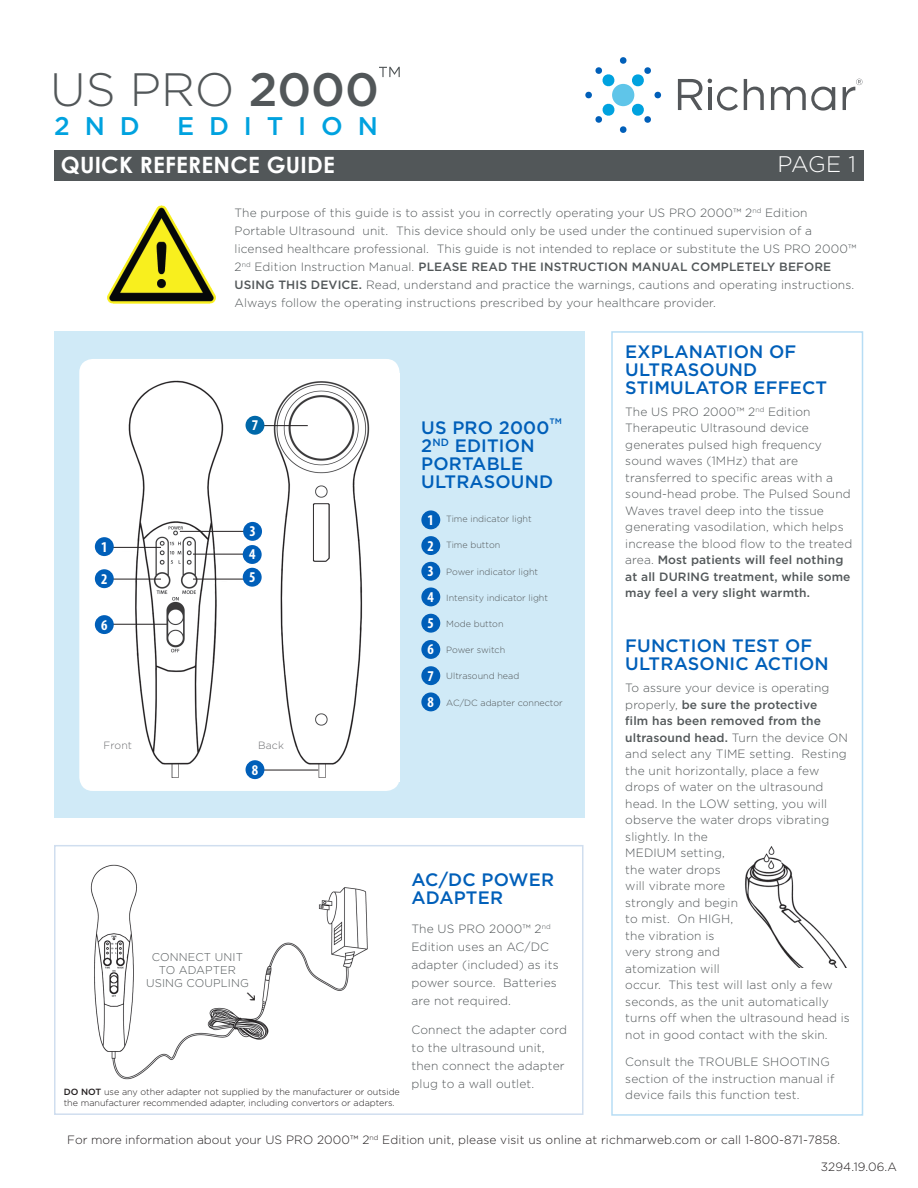
<style>
.page{position:relative;width:918px;height:1188px;background:#fff}
.page>*{position:absolute;margin:0;border:0;box-sizing:border-box;transform-origin:0 0}
.t1{font:300 46.8px "Gotham";color:#525759}
.t2{font:500 25.5px "Gotham";letter-spacing:.58em;color:#00a2df}
.t3{font:700 22.5px "Century Gothic";letter-spacing:.01em;color:#fff}
.Body_Gotham_Light_8{font:300 22.5px "Gotham";color:#fff}
.BIG_BLUE_CAPS{font:500 18px/18px "Gotham";letter-spacing:.01em;color:#005fb9}
.t4{font:700 condensed 15px "Myriad Pro";color:#fff}
.t5{font:300 12px/16.5px "Gotham";letter-spacing:.01em;color:#525759}
.Body_Gotham_Light_8-2{font:300 12px "Gotham";letter-spacing:.01em;color:#231f20}
.t6{font:300 11.25px/12.8px "Gotham";letter-spacing:.01em;color:#525759;text-align:center}
.t7{font:300 10.5px "Gotham";letter-spacing:.01em;color:#6c6d70}
.t8{font:300 9px "Gotham";color:#525759}
.t9{font:300 9px/10.8px "Gotham";color:#231f20}
.s1{font-weight:500}
</style>
<div class="page">
<div style="left:54px;top:332px;width:531px;height:486px;background:#d0eaf7"></div>
<div style="left:611px;top:331px;width:252px;height:785px;border:2px solid #b7ddf5"></div>
<div style="left:79px;top:359px;width:321px;height:432px;background:#fff;border-radius:14px"></div>
<div style="left:421px;top:510px;width:19px;height:19px;background:#005fb9;border-radius:50%"></div>
<div style="left:421px;top:536px;width:19px;height:19px;background:#005fb9;border-radius:50%"></div>
<div style="left:421px;top:562px;width:19px;height:19px;background:#005fb9;border-radius:50%"></div>
<div style="left:421px;top:587px;width:19px;height:19px;background:#005fb9;border-radius:50%"></div>
<div style="left:421px;top:614px;width:19px;height:19px;background:#005fb9;border-radius:50%"></div>
<div style="left:421px;top:640px;width:19px;height:19px;background:#005fb9;border-radius:50%"></div>
<div style="left:421px;top:666px;width:19px;height:19px;background:#005fb9;border-radius:50%"></div>
<div style="left:421px;top:692px;width:19px;height:19px;background:#005fb9;border-radius:50%"></div>
<div style="left:54px;top:845px;width:530px;height:270px;background:#fff;border:2px solid #d0deef"></div>
<img style="left:123px;top:380px;width:277px;height:402px">
<hr style="left:109px;top:547px;width:52px;height:1px;background:#231f20">
<hr style="left:109px;top:579px;width:52px;height:1px;background:#231f20">
<hr style="left:109px;top:624px;width:58px;height:1px;background:#231f20">
<div style="left:95px;top:537px;width:19px;height:19px;background:#005fb9;border-radius:50%"></div>
<div style="left:95px;top:569px;width:19px;height:19px;background:#005fb9;border-radius:50%"></div>
<div style="left:95px;top:615px;width:19px;height:19px;background:#005fb9;border-radius:50%"></div>
<hr style="left:180px;top:531px;width:72px;height:1px;background:#231f20">
<hr style="left:193px;top:554px;width:59px;height:1px;background:#231f20">
<hr style="left:193px;top:579px;width:59px;height:1px;background:#231f20">
<div style="left:243px;top:522px;width:19px;height:19px;background:#005fb9;border-radius:50%"></div>
<div style="left:243px;top:545px;width:19px;height:19px;background:#005fb9;border-radius:50%"></div>
<div style="left:243px;top:568px;width:19px;height:19px;background:#005fb9;border-radius:50%"></div>
<hr style="left:260px;top:425px;width:48px;height:1px;background:#231f20">
<div style="left:246px;top:416px;width:18px;height:19px;background:#0068a9;border-radius:50%"></div>
<hr style="left:260px;top:770px;width:58px;height:1px;background:#231f20">
<div style="left:246px;top:760px;width:18px;height:19px;background:#005fb9;border-radius:50%"></div>
<img style="left:745px;top:846px;width:102px;height:121px">
<img style="left:90px;top:864px;width:278px;height:216px">
<svg style="left:585px;top:57px;width:76px;height:76px"></svg>
<svg style="left:744px;top:79px;width:20px;height:31px"></svg>
<svg style="left:771px;top:87px;width:64px;height:24px"></svg>
<svg style="left:678px;top:78px;width:60px;height:33px"></svg>
<svg style="left:843px;top:79px;width:19px;height:31px"></svg>
<svg style="left:379px;top:67px;width:21px;height:10px"></svg>
<div style="left:54px;top:150px;width:810px;height:31px;background:#525759"></div>
<img style="left:107px;top:206px;width:108px;height:98px">
<svg style="left:247px;top:992px;width:8px;height:8px"></svg>
<p class="t1" style="left:50px;top:60px;width:330px">US PRO <span class="s1">2000</span></p>
<p class="t2" style="left:54px;top:109px;width:87px">2ND</p>
<p class="t2" style="left:177px;top:109px;width:202px">EDITION</p>
<p class="t3" style="left:61px;top:148px;width:276px">QUICK REFERENCE GUIDE</p>
<p class="Body_Gotham_Light_8" style="left:778px;top:150px;width:80px">PAGE 1</p>
<p class="t5" style="left:235px;top:204px;width:623px;line-height:18px">The purpose of this guide is to assist you in correctly operating your US PRO 2000™ 2<sup>nd</sup> Edition Portable Ultrasound unit. This device should only be used under the continued supervision of a licensed healthcare professional. This guide is not intended to replace or substitute the US PRO 2000™ 2<sup>nd</sup> Edition Instruction Manual. <span class="s1">PLEASE READ THE INSTRUCTION MANUAL COMPLETELY BEFORE USING THIS DEVICE.</span> Read, understand and practice the warnings, cautions and operating instructions.<br>Always follow the operating instructions prescribed by your healthcare provider.</p>
<p class="t4" style="left:101px;top:537px;width:8px">1</p>
<p class="t4" style="left:101px;top:569px;width:8px">2</p>
<p class="t4" style="left:101px;top:615px;width:8px">6</p>
<p class="t4" style="left:252px;top:416px;width:8px">7</p>
<p class="t4" style="left:249px;top:522px;width:8px">3</p>
<p class="t4" style="left:249px;top:545px;width:8px">4</p>
<p class="t4" style="left:249px;top:568px;width:8px">5</p>
<p class="t7" style="left:103px;top:739px;width:30px">Front</p>
<p class="t7" style="left:258px;top:739px;width:27px">Back</p>
<p class="t4" style="left:252px;top:760px;width:8px">8</p>
<p class="BIG_BLUE_CAPS" style="left:421px;top:419px;width:142px">US PRO 2000™</p>
<p class="BIG_BLUE_CAPS" style="left:421px;top:437px;width:134px">2<sup>ND</sup> EDITION<br>PORTABLE<br>ULTRASOUND</p>
<p class="t4" style="left:428px;top:510px;width:8px">1</p>
<p class="t4" style="left:428px;top:536px;width:8px">2</p>
<p class="t4" style="left:428px;top:562px;width:8px">3</p>
<p class="t4" style="left:428px;top:588px;width:8px">4</p>
<p class="t4" style="left:428px;top:614px;width:8px">5</p>
<p class="t4" style="left:428px;top:640px;width:8px">6</p>
<p class="t4" style="left:428px;top:666px;width:8px">7</p>
<p class="t4" style="left:428px;top:693px;width:8px">8</p>
<p class="t8" style="left:446px;top:513px;width:87px">Time indicator light</p>
<p class="t8" style="left:446px;top:539px;width:56px">Time button</p>
<p class="t8" style="left:446px;top:566px;width:93px">Power indicator light</p>
<p class="t8" style="left:446px;top:592px;width:103px">Intensity indicator light</p>
<p class="t8" style="left:446px;top:618px;width:59px">Mode button</p>
<p class="t8" style="left:446px;top:644px;width:61px">Power switch</p>
<p class="t8" style="left:446px;top:671px;width:75px">Ultrasound head</p>
<p class="t8" style="left:446px;top:697px;width:118px">AC/DC adapter connector</p>
<p class="t6" style="left:152px;top:950px;width:92px">CONNECT UNIT<br>TO ADAPTER</p>
<p class="t6" style="left:146px;top:976px;width:104px">USING COUPLING</p>
<p class="t9" style="left:64px;top:1086px;width:338px"><span class="s1">DO NOT</span> use any other adapter not supplied by the manufacturer or outside the manufacturer recommended adapter, including convertors or adapters.</p>
<p class="BIG_BLUE_CAPS" style="left:412px;top:870px;width:144px">AC/DC POWER<br>ADAPTER</p>
<p class="t5" style="left:412px;top:919px;width:149px;line-height:18px">The US PRO 2000™ 2<sup>nd<br></sup>Edition uses an AC/DC adapter (included) as its power source. Batteries are not required.</p>
<p class="t5" style="left:412px;top:1020px;width:157px;line-height:18px">Connect the adapter cord to the ultrasound unit, then connect the adapter plug to a wall outlet.</p>
<p class="BIG_BLUE_CAPS" style="left:625px;top:342px;width:173px">EXPLANATION OF</p>
<p class="BIG_BLUE_CAPS" style="left:625px;top:360px;width:134px">ULTRASOUND</p>
<p class="BIG_BLUE_CAPS" style="left:625px;top:378px;width:203px">STIMULATOR EFFECT</p>
<p class="t5" style="left:625px;top:403px;width:229px">The US PRO 2000™ 2<sup>nd</sup> Edition Therapeutic Ultrasound device generates pulsed high frequency sound waves (1MHz) that are transferred to specific areas with a sound-head probe. The Pulsed Sound Waves travel deep into the tissue generating vasodilation, which helps increase the blood flow to the treated area. <span class="s1">Most patients will feel nothing at all DURING treatment, while some may feel a very slight warmth.</span></p>
<p class="BIG_BLUE_CAPS" style="left:625px;top:637px;width:189px">FUNCTION TEST OF</p>
<p class="BIG_BLUE_CAPS" style="left:625px;top:655px;width:205px">ULTRASONIC ACTION</p>
<p class="t5" style="left:625px;top:679px;width:226px">To assure your device is operating properly, <span class="s1">be sure the protective<br>film has been removed from the ultrasound head.</span> Turn the device ON and select any TIME setting. Resting the unit horizontally, place a few drops of water on the ultrasound head. In the LOW setting, you will observe the water drops vibrating slightly. In the<br>MEDIUM setting,<br>the water drops<br>will vibrate more<br>strongly and begin<br>to mist. On HIGH,<br>the vibration is<br>very strong and<br>atomization will<br>occur. This test will last only a few seconds, as the unit automatically turns off when the ultrasound head is not in good contact with the skin.</p>
<p class="t5" style="left:625px;top:1053px;width:211px">Consult the TROUBLE SHOOTING section of the instruction manual if device fails this function test.</p>
<p class="Body_Gotham_Light_8-2" style="left:67px;top:1132px;width:774px">For more information about your US PRO 2000™ 2<sup>nd</sup> Edition unit, please visit us online at richmarweb.com or call 1-800-871-7858.</p>
<p class="Body_Gotham_Light_8-2" style="left:821px;top:1159px;width:78px">3294.19.06.A</p>
</div>
